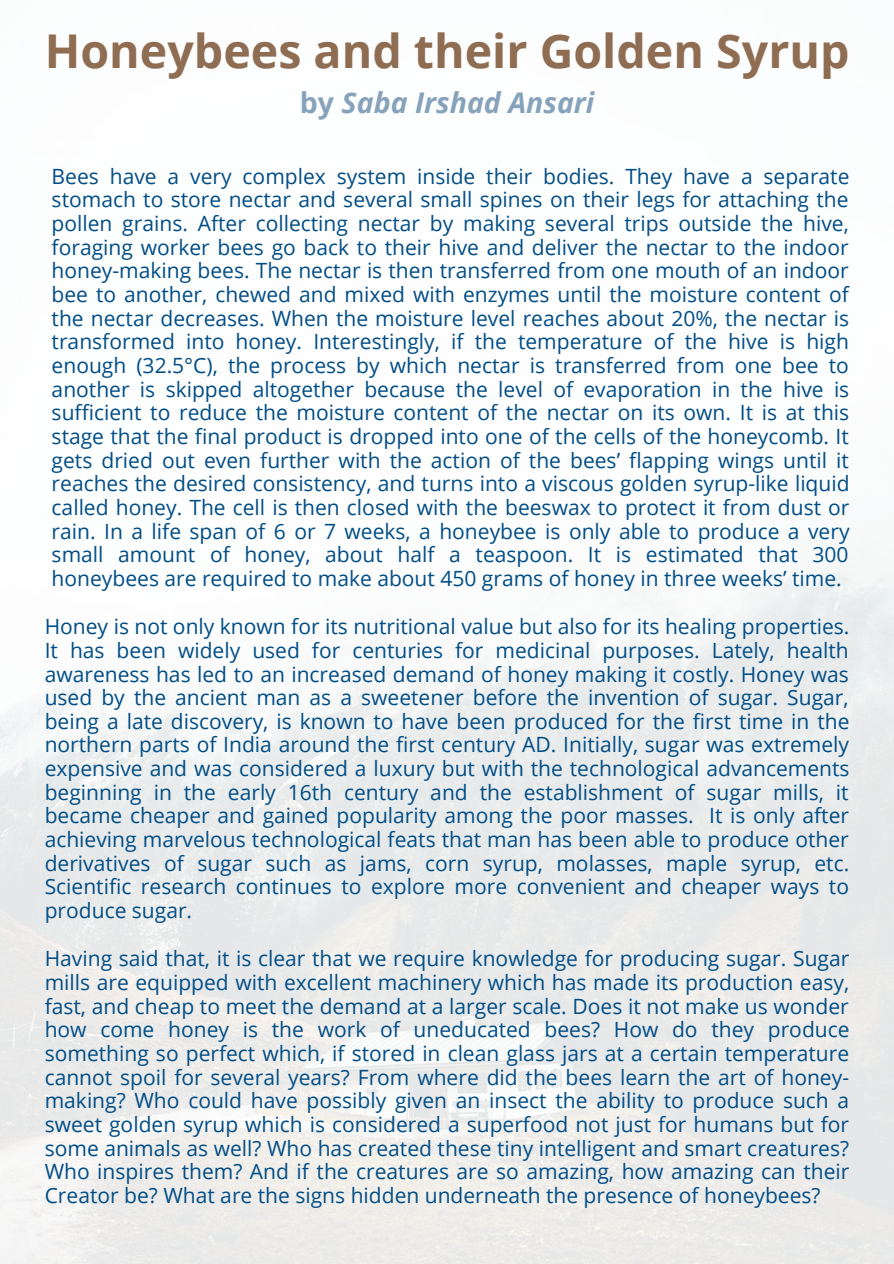
<style>
.page{position:relative;width:894px;height:1264px;background:#fff}
.page>*{position:absolute;margin:0;border:0;box-sizing:border-box;transform-origin:0 0}
.t1{font:700 46.5px "Open Sans";color:#8f6d52}
.t2{font:italic 700 28.5px "Open Sans";color:#87a2bb}
.t3{font:21px/23.7px "Open Sans";color:#014d86;text-align:justify}
.s1{font-style:normal}
</style>
<div class="page">
<h1 class="t1" style="left:45px;top:19px;width:806px">Honeybees and their Golden Syrup</h1>
<h2 class="t2" style="left:300px;top:83px;width:296px"><span class="s1">by</span> Saba Irshad Ansari</h2>
<p class="t3" style="left:52px;top:164px;width:799px">Bees have a very complex system inside their bodies. They have a separate stomach to store nectar and several small spines on their legs for attaching the pollen grains. After collecting nectar by making several trips outside the hive, foraging worker bees go back to their hive and deliver the nectar to the indoor honey-making bees. The nectar is then transferred from one mouth of an indoor bee to another, chewed and mixed with enzymes until the moisture content of the nectar decreases. When the moisture level reaches about 20%, the nectar is transformed into honey. Interestingly, if the temperature of the hive is high enough (32.5°C), the process by which nectar is transferred from one bee to another is skipped altogether because the level of evaporation in the hive is sufficient to reduce the moisture content of the nectar on its own. It is at this stage that the final product is dropped into one of the cells of the honeycomb. It gets dried out even further with the action of the bees’ flapping wings until it reaches the desired consistency, and turns into a viscous golden syrup-like liquid called honey. The cell is then closed with the beeswax to protect it from dust or rain. In a life span of 6 or 7 weeks, a honeybee is only able to produce a very small amount of honey, about half a teaspoon. It is estimated that 300 honeybees are required to make about 450 grams of honey in three weeks’ time.</p>
<p class="t3" style="left:45px;top:614px;width:806px">Honey is not only known for its nutritional value but also for its healing properties.<br>It has been widely used for centuries for medicinal purposes. Lately, health awareness has led to an increased demand of honey making it costly. Honey was used by the ancient man as a sweetener before the invention of sugar. Sugar, being a late discovery, is known to have been produced for the first time in the northern parts of India around the first century AD. Initially, sugar was extremely expensive and was considered a luxury but with the technological advancements beginning in the early 16th century and the establishment of sugar mills, it became cheaper and gained popularity among the poor masses. It is only after achieving marvelous technological feats that man has been able to produce other derivatives of sugar such as jams, corn syrup, molasses, maple syrup, etc.<br>Scientific research continues to explore more convenient and cheaper ways to produce sugar.</p>
<p class="t3" style="left:45px;top:946px;width:806px">Having said that, it is clear that we require knowledge for producing sugar. Sugar mills are equipped with excellent machinery which has made its production easy, fast, and cheap to meet the demand at a larger scale. Does it not make us wonder how come honey is the work of uneducated bees? How do they produce something so perfect which, if stored in clean glass jars at a certain temperature cannot spoil for several years? From where did the bees learn the art of honey&shy;making? Who could have possibly given an insect the ability to produce such a sweet golden syrup which is considered a superfood not just for humans but for some animals as well? Who has created these tiny intelligent and smart creatures?<br>Who inspires them? And if the creatures are so amazing, how amazing can their Creator be? What are the signs hidden underneath the presence of honeybees?</p>
</div>
